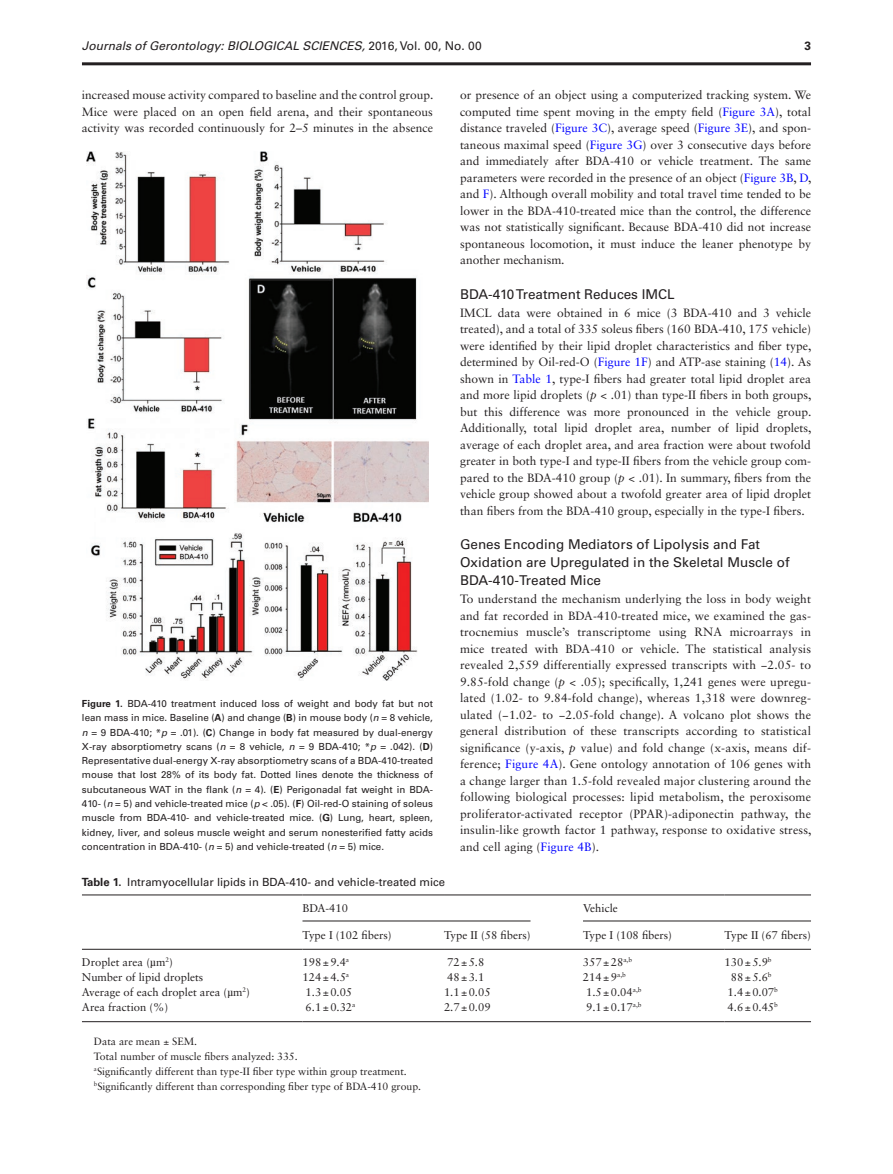
<style>
.page{position:relative;width:893px;height:1174px;background:#fff}
.page>*{position:absolute;margin:0;border:0;box-sizing:border-box;transform-origin:0 0}
.t1{font:13.5px/18px "Univers LT Std";color:#231f20}
.t2{font:12px/16.5px "Sabon LT Std";color:#231f20;text-align:justify}
.t3{font:italic 12px "Univers LT Std";color:#231f20}
.t4{font:700 12px "Univers LT Std";color:#231f20}
.t5{font:11.25px "Sabon LT Std";color:#231f20}
.t6{font:11.25px "Univers LT Std";color:#231f20}
.t7{font:10.5px/15px "Sabon LT Std";color:#231f20}
.t8{font:9.75px/14.2px "Univers LT Std";color:#231f20;text-align:justify}
.s1{font-style:normal}
.s2{color:#00f}
.s3{font-style:italic}
.s4{font-weight:700}
.s5{font-family:"Gandhari Unicode"}
</style>
<div class="page">
<img style="left:86px;top:152px;width:342px;height:528px">
<hr style="left:82px;top:949px;width:220px;height:1px;background:#231f20">
<hr style="left:82px;top:894px;width:220px;height:1px;background:#231f20">
<hr style="left:302px;top:894px;width:142px;height:1px;background:#231f20">
<hr style="left:444px;top:894px;width:139px;height:1px;background:#231f20">
<hr style="left:583px;top:894px;width:141px;height:1px;background:#231f20">
<hr style="left:724px;top:894px;width:87px;height:1px;background:#231f20">
<hr style="left:302px;top:949px;width:142px;height:1px;background:#231f20">
<hr style="left:444px;top:949px;width:139px;height:1px;background:#231f20">
<hr style="left:583px;top:949px;width:141px;height:1px;background:#231f20">
<hr style="left:724px;top:949px;width:87px;height:1px;background:#231f20">
<hr style="left:82px;top:1021px;width:220px;height:1px;background:#231f20">
<hr style="left:302px;top:1021px;width:142px;height:1px;background:#231f20">
<hr style="left:444px;top:1021px;width:139px;height:1px;background:#231f20">
<hr style="left:583px;top:1021px;width:141px;height:1px;background:#231f20">
<hr style="left:724px;top:1021px;width:87px;height:1px;background:#231f20">
<hr style="left:302px;top:920px;width:228px;height:1px;background:#231f20">
<hr style="left:583px;top:920px;width:228px;height:1px;background:#231f20">
<hr style="left:82px;top:62px;width:729px;height:3px;background:#231f20">
<p class="t3" style="left:82px;top:39px;width:401px">Journals of Gerontology: BIOLOGICAL SCIENCES, <span class="s1">2016, Vol. 00, No. 00</span></p>
<p class="t4" style="left:804px;top:39px;width:8px">3</p>
<p class="t2" style="left:82px;top:87px;width:353px">increased mouse activity compared to baseline and the control group.<br>Mice were placed on an open field arena, and their spontaneous activity was recorded continuously for 2–5 minutes in the absence</p>
<p class="t2" style="left:460px;top:87px;width:353px">or presence of an object using a computerized tracking system. We computed time spent moving in the empty field (<span class="s2">Figure 3A</span>), total distance traveled (<span class="s2">Figure 3C</span>), average speed (<span class="s2">Figure 3E</span>), and spon&shy;taneous maximal speed (<span class="s2">Figure 3G</span>) over 3 consecutive days before and immediately after BDA-410 or vehicle treatment. The same parameters were recorded in the presence of an object (<span class="s2">Figure 3B</span>, <span class="s2">D</span>, and <span class="s2">F</span>). Although overall mobility and total travel time tended to be lower in the BDA-410-treated mice than the control, the difference was not statistically significant. Because BDA-410 did not increase spontaneous locomotion, it must induce the leaner phenotype by another mechanism.</p>
<p class="t1" style="left:460px;top:285px;width:216px">BDA-410 Treatment Reduces IMCL</p>
<p class="t2" style="left:460px;top:304px;width:353px">IMCL data were obtained in 6 mice (3 BDA-410 and 3 vehicle treated), and a total of 335 soleus fibers (160 BDA-410, 175 vehicle) were identified by their lipid droplet characteristics and fiber type, determined by Oil-red-O (<span class="s2">Figure 1F</span>) and ATP-ase staining (<span class="s2">14</span>). As shown in <span class="s2">Table 1</span>, type-I fibers had greater total lipid droplet area and more lipid droplets (<span class="s3">p</span> &lt; .01) than type-II fibers in both groups, but this difference was more pronounced in the vehicle group.<br>Additionally, total lipid droplet area, number of lipid droplets, average of each droplet area, and area fraction were about twofold greater in both type-I and type-II fibers from the vehicle group com&shy;pared to the BDA-410 group (<span class="s3">p</span> &lt; .01). In summary, fibers from the vehicle group showed about a twofold greater area of lipid droplet than fibers from the BDA-410 group, especially in the type-I fibers.</p>
<p class="t1" style="left:460px;top:535px;width:331px">Genes Encoding Mediators of Lipolysis and Fat<br>Oxidation are Upregulated in the Skeletal Muscle of<br>BDA-410-Treated Mice</p>
<p class="t2" style="left:460px;top:591px;width:353px">To understand the mechanism underlying the loss in body weight and fat recorded in BDA-410-treated mice, we examined the gas&shy;trocnemius muscle’s transcriptome using RNA microarrays in mice treated with BDA-410 or vehicle. The statistical analysis revealed 2,559 differentially expressed transcripts with −2.05- to 9.85-fold change (<span class="s3">p</span> &lt; .05); specifically, 1,241 genes were upregu&shy;lated (1.02- to 9.84-fold change), whereas 1,318 were downreg&shy;ulated (−1.02- to −2.05-fold change). A volcano plot shows the general distribution of these transcripts according to statistical significance (y-axis, <span class="s3">p</span> value) and fold change (x-axis, means dif&shy;ference; <span class="s2">Figure 4A</span>). Gene ontology annotation of 106 genes with a change larger than 1.5-fold revealed major clustering around the following biological processes: lipid metabolism, the peroxisome proliferator-activated receptor (PPAR)-adiponectin pathway, the insulin-like growth factor 1 pathway, response to oxidative stress, and cell aging (<span class="s2">Figure 4B</span>).</p>
<p class="t8" style="left:82px;top:696px;width:353px"><span class="s4">Figure 1.</span> BDA-410 treatment induced loss of weight and body fat but not lean mass in mice. Baseline (<span class="s4">A</span>) and change (<span class="s4">B</span>) in mouse body (<span class="s3">n</span> = 8 vehicle, <span class="s3">n</span> = 9 BDA-410; *<span class="s3">p</span> = .01). (<span class="s4">C</span>) Change in body fat measured by dual-energy X-ray absorptiometry scans (<span class="s3">n</span> = 8 vehicle, <span class="s3">n</span> = 9 BDA-410; *<span class="s3">p</span> = .042). (<span class="s4">D</span>)<br>Representative dual-energy X-ray absorptiometry scans of a BDA-410-treated mouse that lost 28% of its body fat. Dotted lines denote the thickness of subcutaneous WAT in the flank (<span class="s3">n</span> = 4). (<span class="s4">E</span>) Perigonadal fat weight in BDA-410- (<span class="s3">n</span> = 5) and vehicle-treated mice (<span class="s3">p</span> &lt; .05). (<span class="s4">F</span>) Oil-red-O staining of soleus muscle from BDA-410- and vehicle-treated mice. (<span class="s4">G</span>) Lung, heart, spleen, kidney, liver, and soleus muscle weight and serum nonesterified fatty acids concentration in BDA-410- (<span class="s3">n</span> = 5) and vehicle-treated (<span class="s3">n</span> = 5) mice.</p>
<p class="t6" style="left:82px;top:875px;width:365px"><span class="s4">Table 1.</span> Intramyocellular lipids in BDA-410- and vehicle-treated mice</p>
<p class="t5" style="left:302px;top:901px;width:47px">BDA-410</p>
<p class="t5" style="left:583px;top:901px;width:36px">Vehicle</p>
<p class="t5" style="left:302px;top:928px;width:91px">Type I (102 fibers)</p>
<p class="t5" style="left:444px;top:928px;width:88px">Type II (58 fibers)</p>
<p class="t5" style="left:583px;top:928px;width:91px">Type I (108 fibers)</p>
<p class="t5" style="left:724px;top:928px;width:88px">Type II (67 fibers)</p>
<p class="t5" style="left:82px;top:955px;width:92px">Droplet area (<span class="s5">µ</span>m<sup>2</sup>)</p>
<p class="t5" style="left:302px;top:955px;width:48px">198±9.4<sup>a</sup></p>
<p class="t5" style="left:447px;top:955px;width:39px">72±5.8</p>
<p class="t5" style="left:583px;top:955px;width:51px">357±28<sup>a,b</sup></p>
<p class="t5" style="left:724px;top:955px;width:49px">130±5.9<sup>b</sup></p>
<p class="t5" style="left:82px;top:970px;width:123px">Number of lipid droplets</p>
<p class="t5" style="left:302px;top:970px;width:48px">124±4.5<sup>a</sup></p>
<p class="t5" style="left:447px;top:970px;width:39px">48±3.1</p>
<p class="t5" style="left:583px;top:970px;width:44px">214±9<sup>a,b</sup></p>
<p class="t5" style="left:731px;top:970px;width:42px">88±5.6<sup>b</sup></p>
<p class="t5" style="left:82px;top:985px;width:170px">Average of each droplet area (<span class="s5">µ</span>m<sup>2</sup>)</p>
<p class="t5" style="left:306px;top:985px;width:48px">1.3±0.05</p>
<p class="t5" style="left:444px;top:985px;width:48px">1.1±0.05</p>
<p class="t5" style="left:586px;top:985px;width:57px">1.5±0.04<sup>a,b</sup></p>
<p class="t5" style="left:728px;top:985px;width:52px">1.4±0.07<sup>b</sup></p>
<p class="t5" style="left:82px;top:1000px;width:88px">Area fraction (%)</p>
<p class="t5" style="left:306px;top:1000px;width:51px">6.1±0.32<sup>a</sup></p>
<p class="t5" style="left:444px;top:1000px;width:48px">2.7±0.09</p>
<p class="t5" style="left:586px;top:1000px;width:57px">9.1±0.17<sup>a,b</sup></p>
<p class="t5" style="left:728px;top:1000px;width:52px">4.6±0.45<sup>b</sup></p>
<p class="t7" style="left:94px;top:1033px;width:329px">Data are mean ± SEM.<br>Total number of muscle fibers analyzed: 335.<br><sup>a</sup>Significantly different than type-II fiber type within group treatment. <sup>b</sup>Significantly different than corresponding fiber type of BDA-410 group.</p>
</div>
